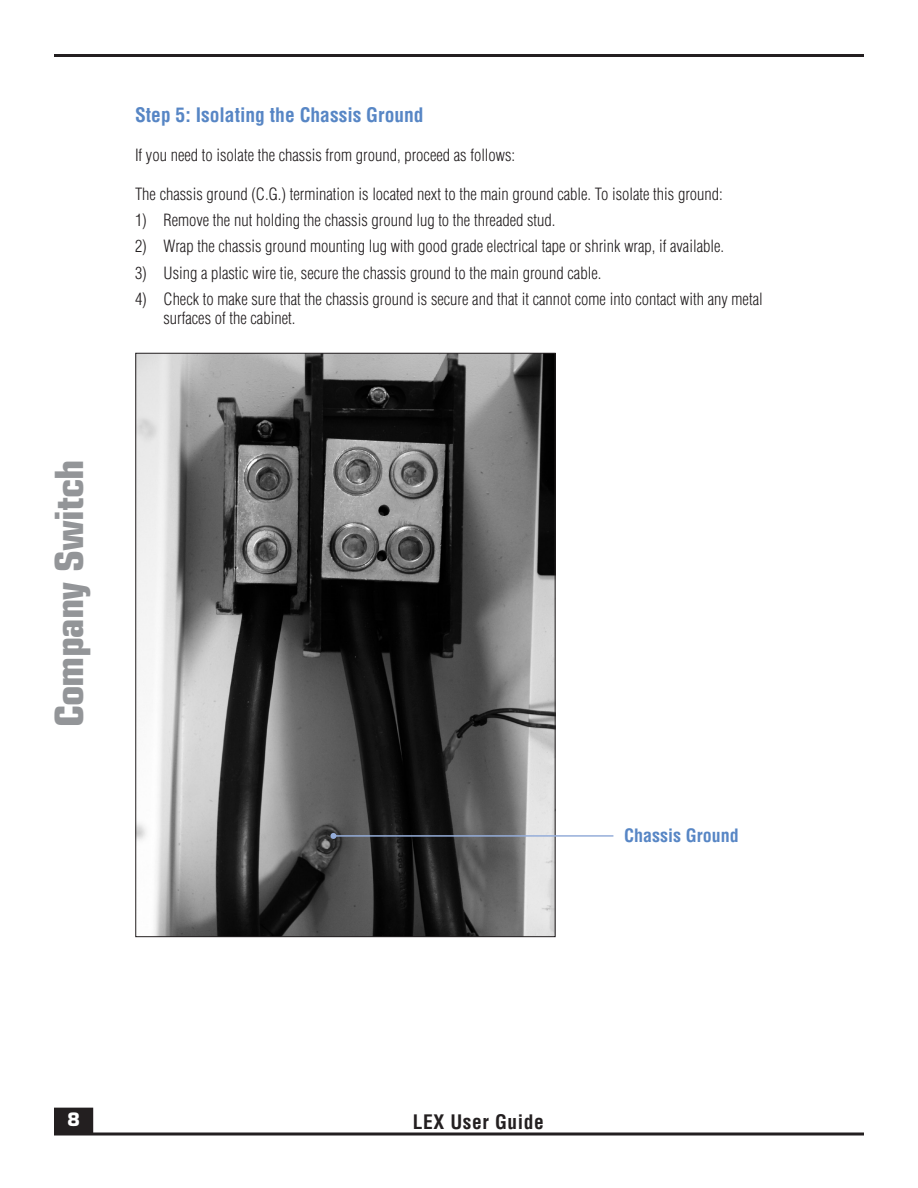
<style>
.page{position:relative;width:918px;height:1188px;background:#fff}
.page>*{position:absolute;margin:0;border:0;box-sizing:border-box;transform-origin:0 0}
.t1{font:700 condensed 39px "Eurostile LT Std";letter-spacing:-.02em;color:#939598;scale:1.13 1}
.t2{font:700 condensed 19.5px "Helvetica LT Std";color:#5786c5}
.t3{font:700 condensed 19.5px "Helvetica LT Std";letter-spacing:.03em;color:#231f20}
.t4{font:700 condensed 18px "Helvetica LT Std";color:#5786c5}
.t5{font:700 18px "Eurostile LT Std";color:#fff}
.Paragraph_Style_1{font:300 condensed 16.5px/19.5px "Helvetica LT Std";color:#231f20}
</style>
<div class="page">
<svg style="left:54px;top:1132px;width:810px;height:4px;background:#5a5758"></svg>
<div style="left:55px;top:1108px;width:37px;height:26px;background:#231f20"></div>
<div style="left:54px;top:1108px;width:39px;height:27px;border:2px solid #231f20"></div>
<hr style="left:54px;top:54px;width:810px;height:3px;background:#231f20">
<img style="left:137px;top:355px;width:417px;height:580px">
<hr style="left:333px;top:835px;width:280px;height:2px;background:#95add9">
<svg style="left:330px;top:833px;width:6px;height:6px"></svg>
<p class="t2" style="left:135px;top:103px;width:290px">Step 5: Isolating the Chassis Ground</p>
<p class="Paragraph_Style_1" style="left:135px;top:145px;width:382px">If you need to isolate the chassis from ground, proceed as follows:</p>
<p class="Paragraph_Style_1" style="left:135px;top:184px;width:589px">The chassis ground (C.G.) termination is located next to the main ground cable. To isolate this ground:</p>
<p class="Paragraph_Style_1" style="left:135px;top:210px;width:422px">1) Remove the nut holding the chassis ground lug to the threaded stud.</p>
<p class="Paragraph_Style_1" style="left:135px;top:237px;width:591px">2) Wrap the chassis ground mounting lug with good grade electrical tape or shrink wrap, if available.</p>
<p class="Paragraph_Style_1" style="left:135px;top:263px;width:468px">3) Using a plastic wire tie, secure the chassis ground to the main ground cable.</p>
<p class="Paragraph_Style_1" style="left:164px;top:289px;width:601px;text-indent:-28px">4) Check to make sure that the chassis ground is secure and that it cannot come into contact with any metal surfaces of the cabinet.</p>
<h1 class="t1" style="left:46px;top:727px;width:239px;rotate:-90deg">Company Switch</h1>
<p class="t4" style="left:624px;top:825px;width:116px">Chassis Ground</p>
<p class="t5" style="left:67px;top:1109px;width:14px">8</p>
<p class="t3" style="left:413px;top:1109px;width:133px">LEX User Guide</p>
</div>
